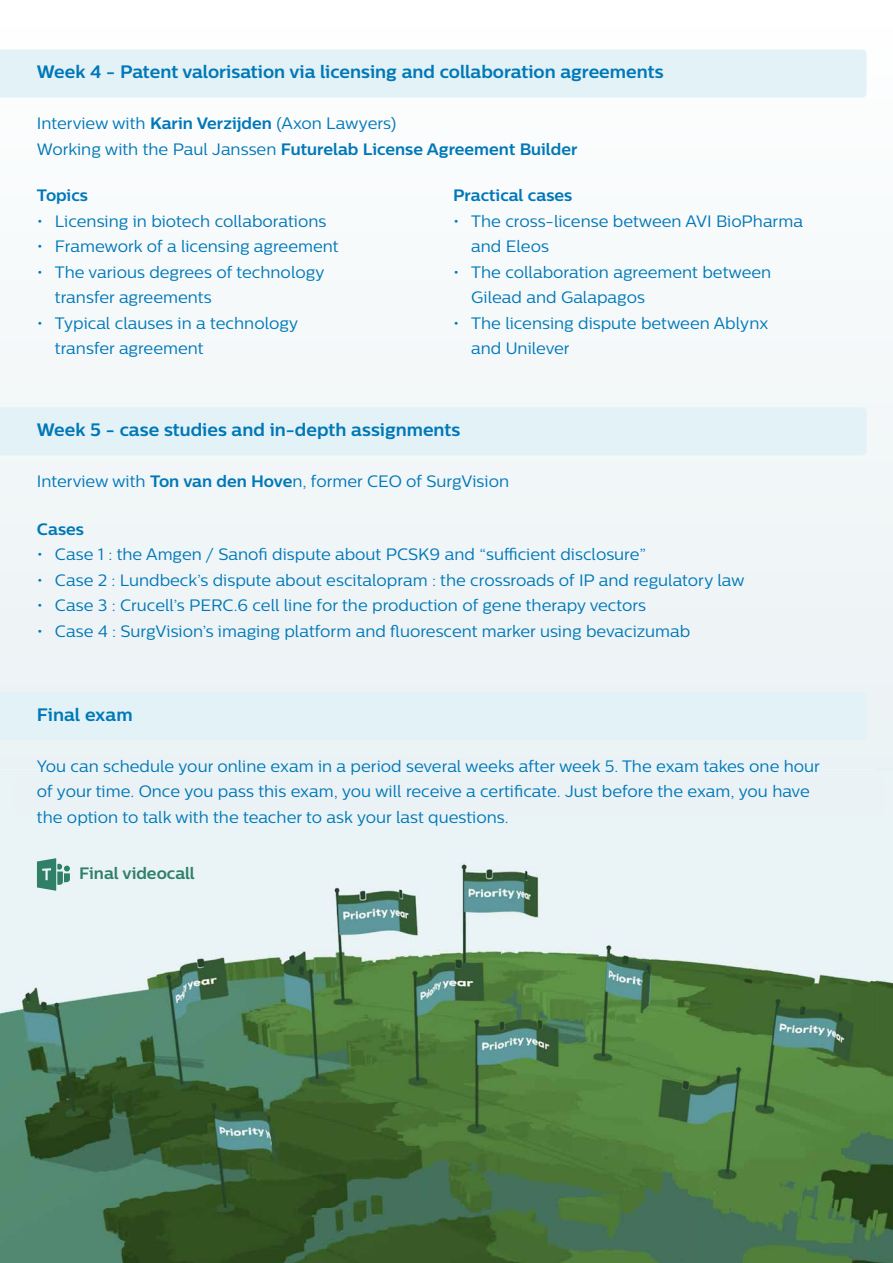
<style>
.page{position:relative;width:893px;height:1263px;background:#fff}
.page>*{position:absolute;margin:0;border:0;box-sizing:border-box;transform-origin:0 0}
.t1{font:700 18px "Centrale Sans";color:#0078b8}
.t2{font:16.5px/25.5px "Centrale Sans";color:#0078b8}
.t3{font:700 16.5px "Centrale Sans";color:#0078b8}
.t4{font:700 16.5px "Centrale Sans";color:#308067}
.s1{font-weight:700}
</style>
<div class="page">
<div style="left:0;top:10px;width:893px;height:773px;background:#f4f8f9"></div>
<div style="left:0;top:50px;width:866px;height:47px;background:#e3f2f6"></div>
<div style="left:0;top:407px;width:866px;height:48px;background:#e3f2f6"></div>
<img style="left:0;top:768px;width:893px;height:495px">
<div style="left:14px;top:778px;width:871px;height:37px;background:#ebf2f5"></div>
<div style="left:0;top:692px;width:866px;height:48px;background:#e3f2f6"></div>
<svg style="left:37px;top:858px;width:33px;height:33px"></svg>
<p class="t1" style="left:37px;top:61px;width:628px">Week 4 - Patent valorisation via licensing and collaboration agreements</p>
<p class="t2" style="left:37px;top:110px;width:542px">Interview with <span class="s1">Karin Verzijden</span> (Axon Lawyers)<br>Working with the Paul Janssen <span class="s1">Futurelab License Agreement Builder</span></p>
<p class="t3" style="left:37px;top:185px;width:53px">Topics</p>
<p class="t2" style="left:37px;top:208px;width:291px">• Licensing in biotech collaborations</p>
<p class="t2" style="left:37px;top:233px;width:303px">• Framework of a licensing agreement</p>
<p class="t2" style="left:55px;top:259px;width:271px;text-indent:-18px">• The various degrees of technology transfer agreements</p>
<p class="t2" style="left:55px;top:310px;width:245px;text-indent:-18px">• Typical clauses in a technology transfer agreement</p>
<p class="t3" style="left:453px;top:185px;width:121px">Practical cases</p>
<p class="t2" style="left:471px;top:208px;width:333px;text-indent:-18px">• The cross-license between AVI BioPharma and Eleos</p>
<p class="t2" style="left:471px;top:259px;width:302px;text-indent:-18px">• The collaboration agreement between<br>Gilead and Galapagos</p>
<p class="t2" style="left:471px;top:310px;width:299px;text-indent:-18px">• The licensing dispute between Ablynx and Unilever</p>
<p class="t1" style="left:37px;top:418px;width:425px">Week 5 - case studies and in-depth assignments</p>
<p class="t2" style="left:37px;top:468px;width:474px">Interview with <span class="s1">Ton van den Hove</span>n, former CEO of SurgVision</p>
<p class="t3" style="left:37px;top:519px;width:49px">Cases</p>
<p class="t2" style="left:37px;top:541px;width:611px">• Case 1 : the Amgen / Sanofi dispute about PCSK9 and “sufficient disclosure”</p>
<p class="t2" style="left:37px;top:567px;width:709px">• Case 2 : Lundbeck’s dispute about escitalopram : the crossroads of IP and regulatory law</p>
<p class="t2" style="left:37px;top:592px;width:611px">• Case 3 : Crucell’s PERC.6 cell line for the production of gene therapy vectors</p>
<p class="t2" style="left:37px;top:618px;width:655px">• Case 4 : SurgVision’s imaging platform and fluorescent marker using bevacizumab</p>
<p class="t1" style="left:37px;top:703px;width:97px">Final exam</p>
<p class="t2" style="left:37px;top:753px;width:785px">You can schedule your online exam in a period several weeks after week 5. The exam takes one hour of your time. Once you pass this exam, you will receive a certificate. Just before the exam, you have the option to talk with the teacher to ask your last questions.</p>
<p class="t4" style="left:79px;top:863px;width:117px">Final videocall</p>
</div>
